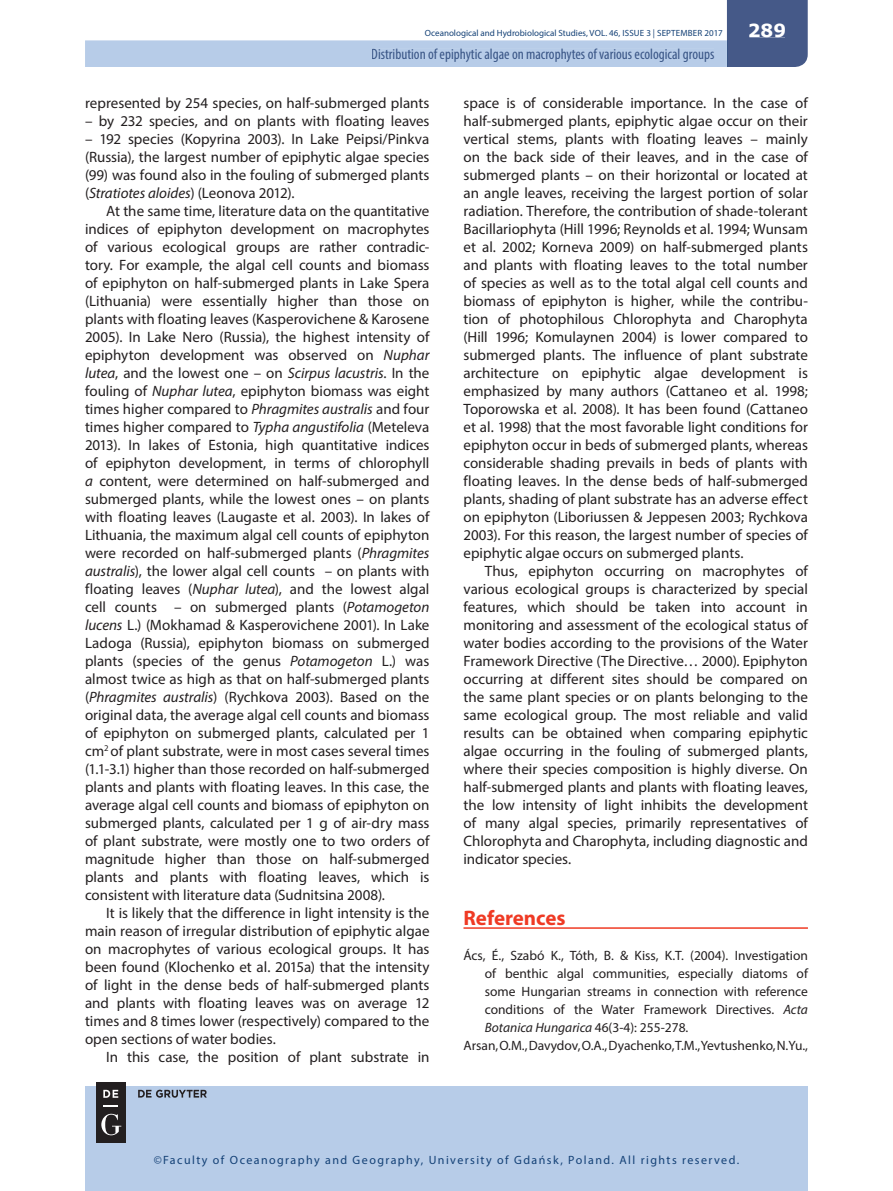
<style>
.page{position:relative;width:893px;height:1191px;background:#fff}
.page>*{position:absolute;margin:0;border:0;box-sizing:border-box;transform-origin:0 0}
.t1{font:700 21px "Myriad Pro";color:#ef3a24}
.t2{font:700 18px "Verdana";color:#fff}
.t3{font:15px/18px "Myriad Pro";color:#231f20;text-align:justify}
.t4{font:condensed 15px "Myriad Pro";color:#395586}
.t5{font:13.5px "Myriad Pro";color:#231f20}
.t6{font:italic 13.5px "Myriad Pro";color:#231f20}
.t7{font:12px "Myriad Pro";letter-spacing:.12em;color:#144176}
.t8{font:9px "Myriad Pro";color:#144176}
.s1{font-style:italic}
.s2{font-style:normal}
</style>
<div class="page">
<div style="left:85px;top:1086px;width:723px;height:105px;background:#b7cce8"></div>
<svg style="left:85px;top:0;width:723px;height:67px"></svg>
<div style="left:749px;top:24px;width:36px;height:13px;background:#455988"></div>
<div style="left:372px;top:49px;width:342px;height:14px;background:#b7cce8"></div>
<div style="left:96px;top:1081px;width:30px;height:61px;background:#231f20"></div>
<svg style="left:103px;top:1105px;width:15px;height:1px"></svg>
<svg style="left:103px;top:1089px;width:15px;height:8px"></svg>
<svg style="left:101px;top:1113px;width:20px;height:22px"></svg>
<svg style="left:138px;top:1089px;width:69px;height:8px"></svg>
<hr style="left:463px;top:927px;width:345px;height:1px;background:#ef3a24">
<p class="t8" style="left:425px;top:28px;width:299px">Oceanological and Hydrobiological Studies, VOL. 46, ISSUE 3 | SEPTEMBER 2017</p>
<p class="t4" style="left:371px;top:45px;width:345px">Distribution of epiphytic algae on macrophytes of various ecological groups</p>
<p class="t2" style="left:748px;top:18px;width:40px">289</p>
<p class="t3" style="left:85px;top:94px;width:346px">represented by 254 species, on half-submerged plants</p>
<p class="t3" style="left:85px;top:112px;width:346px">– by 232 species, and on plants with floating leaves</p>
<p class="t3" style="left:85px;top:130px;width:346px">– 192 species (Kopyrina 2003). In Lake Peipsi/Pinkva (Russia), the largest number of epiphytic algae species (99) was found also in the fouling of submerged plants (<span class="s1">Stratiotes aloides</span>) (Leonova 2012).</p>
<p class="t3" style="left:85px;top:202px;width:346px;text-indent:21px">At the same time, literature data on the quantitative indices of epiphyton development on macrophytes of various ecological groups are rather contradic&shy;tory. For example, the algal cell counts and biomass of epiphyton on half-submerged plants in Lake Spera (Lithuania) were essentially higher than those on plants with floating leaves (Kasperovichene &amp; Karosene 2005). In Lake Nero (Russia), the highest intensity of epiphyton development was observed on <span class="s1">Nuphar lutea</span>, and the lowest one – on <span class="s1">Scirpus lacustris</span>. In the fouling of <span class="s1">Nuphar lutea</span>, epiphyton biomass was eight times higher compared to <span class="s1">Phragmites australis</span> and four times higher compared to <span class="s1">Typha angustifolia</span> (Meteleva 2013). In lakes of Estonia, high quantitative indices of epiphyton development, in terms of chlorophyll <span class="s1">a</span> content, were determined on half-submerged and submerged plants, while the lowest ones – on plants with floating leaves (Laugaste et al. 2003). In lakes of Lithuania, the maximum algal cell counts of epiphyton were recorded on half-submerged plants (<span class="s1">Phragmites australis</span>), the lower algal cell counts – on plants with floating leaves (<span class="s1">Nuphar lutea</span>), and the lowest algal cell counts – on submerged plants (<span class="s1">Potamogeton lucens</span> L.) (Mokhamad &amp; Kasperovichene 2001). In Lake Ladoga (Russia), epiphyton biomass on submerged plants (species of the genus <span class="s1">Potamogeton</span> L.) was almost twice as high as that on half-submerged plants (<span class="s1">Phragmites australis</span>) (Rychkova 2003). Based on the original data, the average algal cell counts and biomass of epiphyton on submerged plants, calculated per 1 cm<sup>2</sup> of plant substrate, were in most cases several times (1.1-3.1) higher than those recorded on half-submerged plants and plants with floating leaves. In this case, the average algal cell counts and biomass of epiphyton on submerged plants, calculated per 1 g of air-dry mass of plant substrate, were mostly one to two orders of magnitude higher than those on half-submerged plants and plants with floating leaves, which is consistent with literature data (Sudnitsina 2008).</p>
<p class="t3" style="left:85px;top:904px;width:346px;text-indent:21px">It is likely that the difference in light intensity is the main reason of irregular distribution of epiphytic algae on macrophytes of various ecological groups. It has been found (Klochenko et al. 2015a) that the intensity of light in the dense beds of half-submerged plants and plants with floating leaves was on average 12 times and 8 times lower (respectively) compared to the open sections of water bodies.</p>
<p class="t3" style="left:106px;top:1048px;width:325px">In this case, the position of plant substrate in</p>
<p class="t3" style="left:463px;top:94px;width:346px">space is of considerable importance. In the case of half-submerged plants, epiphytic algae occur on their vertical stems, plants with floating leaves – mainly on the back side of their leaves, and in the case of submerged plants – on their horizontal or located at an angle leaves, receiving the largest portion of solar radiation. Therefore, the contribution of shade-tolerant Bacillariophyta (Hill 1996; Reynolds et al. 1994; Wunsam et al. 2002; Korneva 2009) on half-submerged plants and plants with floating leaves to the total number of species as well as to the total algal cell counts and biomass of epiphyton is higher, while the contribu&shy;tion of photophilous Chlorophyta and Charophyta (Hill 1996; Komulaynen 2004) is lower compared to submerged plants. The influence of plant substrate architecture on epiphytic algae development is emphasized by many authors (Cattaneo et al. 1998; Toporowska et al. 2008). It has been found (Cattaneo et al. 1998) that the most favorable light conditions for epiphyton occur in beds of submerged plants, whereas considerable shading prevails in beds of plants with floating leaves. In the dense beds of half-submerged plants, shading of plant substrate has an adverse effect on epiphyton (Liboriussen &amp; Jeppesen 2003; Rychkova 2003). For this reason, the largest number of species of epiphytic algae occurs on submerged plants.</p>
<p class="t3" style="left:463px;top:562px;width:346px;text-indent:21px">Thus, epiphyton occurring on macrophytes of various ecological groups is characterized by special features, which should be taken into account in monitoring and assessment of the ecological status of water bodies according to the provisions of the Water Framework Directive (The Directive… 2000). Epiphyton occurring at different sites should be compared on the same plant species or on plants belonging to the same ecological group. The most reliable and valid results can be obtained when comparing epiphytic algae occurring in the fouling of submerged plants, where their species composition is highly diverse. On half-submerged plants and plants with floating leaves, the low intensity of light inhibits the development of many algal species, primarily representatives of Chlorophyta and Charophyta, including diagnostic and indicator species.</p>
<h1 class="t1" style="left:463px;top:903px;width:104px">References</h1>
<p class="t5" style="left:463px;top:946px;width:346px">Ács, É., Szabó K., Tóth, B. &amp; Kiss, K.T. (2004). Investigation</p>
<p class="t5" style="left:485px;top:964px;width:325px">of benthic algal communities, especially diatoms of</p>
<p class="t5" style="left:485px;top:982px;width:325px">some Hungarian streams in connection with reference</p>
<p class="t5" style="left:485px;top:1000px;width:325px">conditions of the Water Framework Directives. <span class="s1">Acta</span></p>
<p class="t6" style="left:485px;top:1018px;width:205px">Botanica Hungarica <span class="s2">46(3-4): 255-278.</span></p>
<p class="t5" style="left:463px;top:1036px;width:346px">Arsan, O.M., Davydov, O.A., Dyachenko, T.M., Yevtushenko, N.Yu.,</p>
<p class="t7" style="left:154px;top:1152px;width:587px">©Faculty of Oceanography and Geography, University of Gdańsk, Poland. All rights reserved.</p>
</div>
